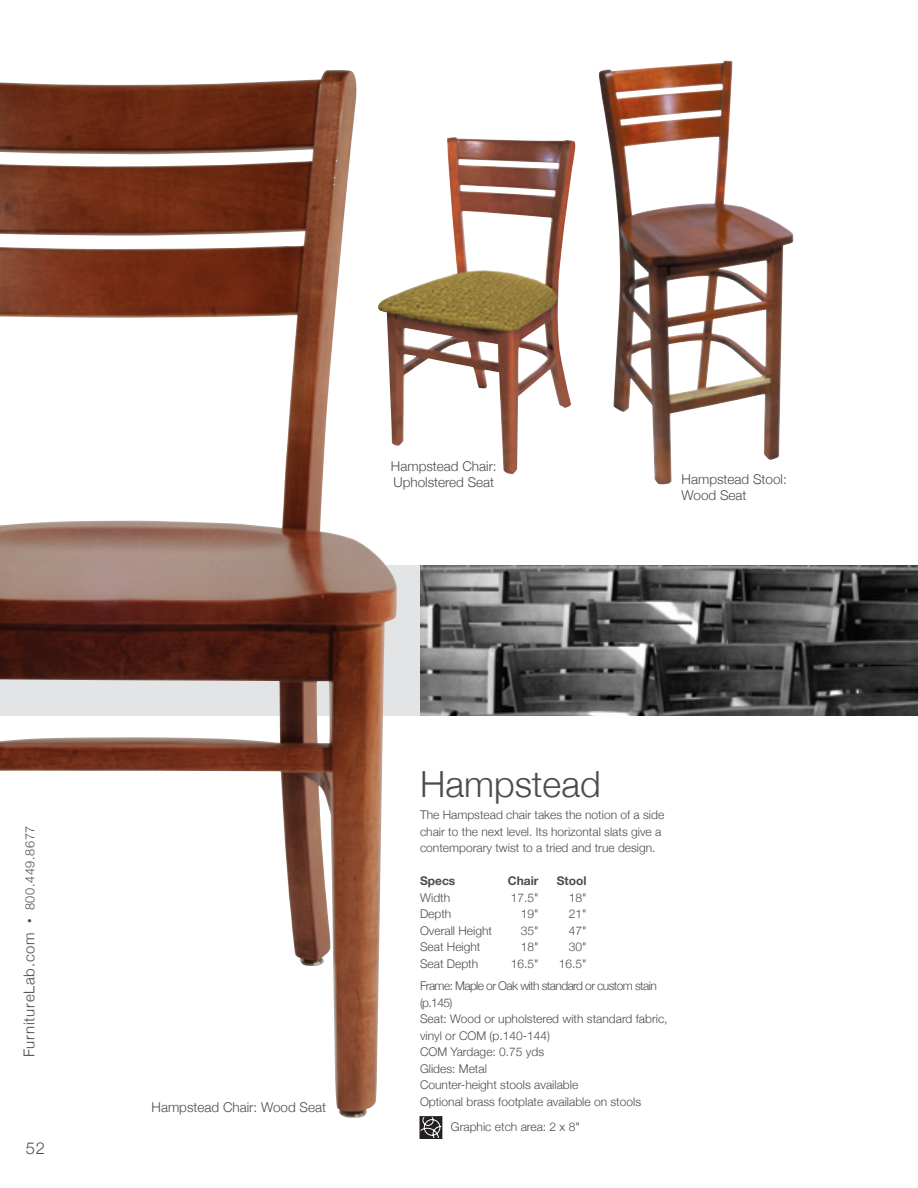
<style>
.page{position:relative;width:918px;height:1188px;background:#fff}
.page>*{position:absolute;margin:0;border:0;box-sizing:border-box;transform-origin:0 0}
.t1{font:300 36px "Helvetica Neue";color:#4b4c4d}
.t2{font:300 16.5px "Helvetica Neue";color:#4b4c4d}
.t3{font:300 15px "Helvetica Neue";letter-spacing:.05em;color:#4b4c4d}
.t4{font:300 13.5px/16.5px "Helvetica Neue";color:#4b4c4d}
.t5{font:300 12.75px "Helvetica Neue";letter-spacing:.05em;color:#4b4c4d}
.t6{font:300 12px/16.5px "Helvetica Neue";color:#4b4c4d}
.t7{font:300 12px/22.5px "Helvetica Neue";letter-spacing:-.05em;color:#4b4c4d}
.t8{font:700 12px "Helvetica Neue";color:#4b4c4d}
.t9{font:300 9px "Helvetica Neue";color:#4b4c4d}
</style>
<div class="page">
<div style="left:0;top:565px;width:918px;height:151px;background:#e3e4e5"></div>
<img style="left:420px;top:566px;width:498px;height:150px">
<img style="left:599px;top:61px;width:195px;height:424px">
<img style="left:397px;top:137px;width:179px;height:337px">
<svg style="left:422px;top:1118px;width:18px;height:19px"></svg>
<div style="left:420px;top:1116px;width:22px;height:23px;border:1px solid #231f20"></div>
<img style="left:0;top:70px;width:397px;height:1048px">
<p class="t5" style="left:20px;top:910px;width:86px;rotate:-90deg">800.449.8677</p>
<p class="t9" style="left:23px;top:923px;width:6px;rotate:-90deg">•</p>
<p class="t3" style="left:17px;top:1057px;width:127px;rotate:-90deg">FurnitureLab.com</p>
<h2 class="t2" style="left:26px;top:1135px;width:21px">52</h2>
<p class="t4" style="left:391px;top:457px;width:107px">Hampstead Chair:<br>Upholstered Seat</p>
<p class="t4" style="left:682px;top:470px;width:107px">Hampstead Stool:<br>Wood Seat</p>
<p class="t4" style="left:152px;top:1098px;width:176px">Hampstead Chair: Wood Seat</p>
<h1 class="t1" style="left:420px;top:755px;width:182px">Hampstead</h1>
<p class="t6" style="left:420px;top:806px;width:246px">The Hampstead chair takes the notion of a side chair to the next level. Its horizontal slats give a contemporary twist to a tried and true design.</p>
<p class="t8" style="left:420px;top:872px;width:37px">Specs</p>
<p class="t8" style="left:508px;top:872px;width:32px">Chair</p>
<p class="t8" style="left:557px;top:872px;width:31px">Stool</p>
<p class="t6" style="left:420px;top:889px;width:32px">Width</p>
<p class="t6" style="left:511px;top:889px;width:29px">17.5"</p>
<p class="t6" style="left:569px;top:889px;width:19px">18"</p>
<p class="t6" style="left:420px;top:905px;width:33px">Depth</p>
<p class="t6" style="left:521px;top:905px;width:19px">19"</p>
<p class="t6" style="left:569px;top:905px;width:19px">21"</p>
<p class="t6" style="left:420px;top:922px;width:74px">Overall Height</p>
<p class="t6" style="left:521px;top:922px;width:19px">35"</p>
<p class="t6" style="left:569px;top:922px;width:19px">47"</p>
<p class="t6" style="left:420px;top:938px;width:62px">Seat Height</p>
<p class="t6" style="left:521px;top:938px;width:19px">18"</p>
<p class="t6" style="left:569px;top:938px;width:19px">30"</p>
<p class="t6" style="left:420px;top:955px;width:60px">Seat Depth</p>
<p class="t6" style="left:511px;top:955px;width:29px">16.5"</p>
<p class="t7" style="left:420px;top:952px;width:238px;text-indent:139px">16.5"<br>Frame: Maple or Oak with standard or custom stain</p>
<p class="t6" style="left:420px;top:994px;width:249px">(p.145)<br>Seat: Wood or upholstered with standard fabric, vinyl or COM (p.140-144)<br>COM Yardage: 0.75 yds<br>Glides: Metal<br>Counter-height stools available<br>Optional brass footplate available on stools</p>
<p class="t6" style="left:451px;top:1118px;width:130px">Graphic etch area: 2 x 8"</p>
</div>
